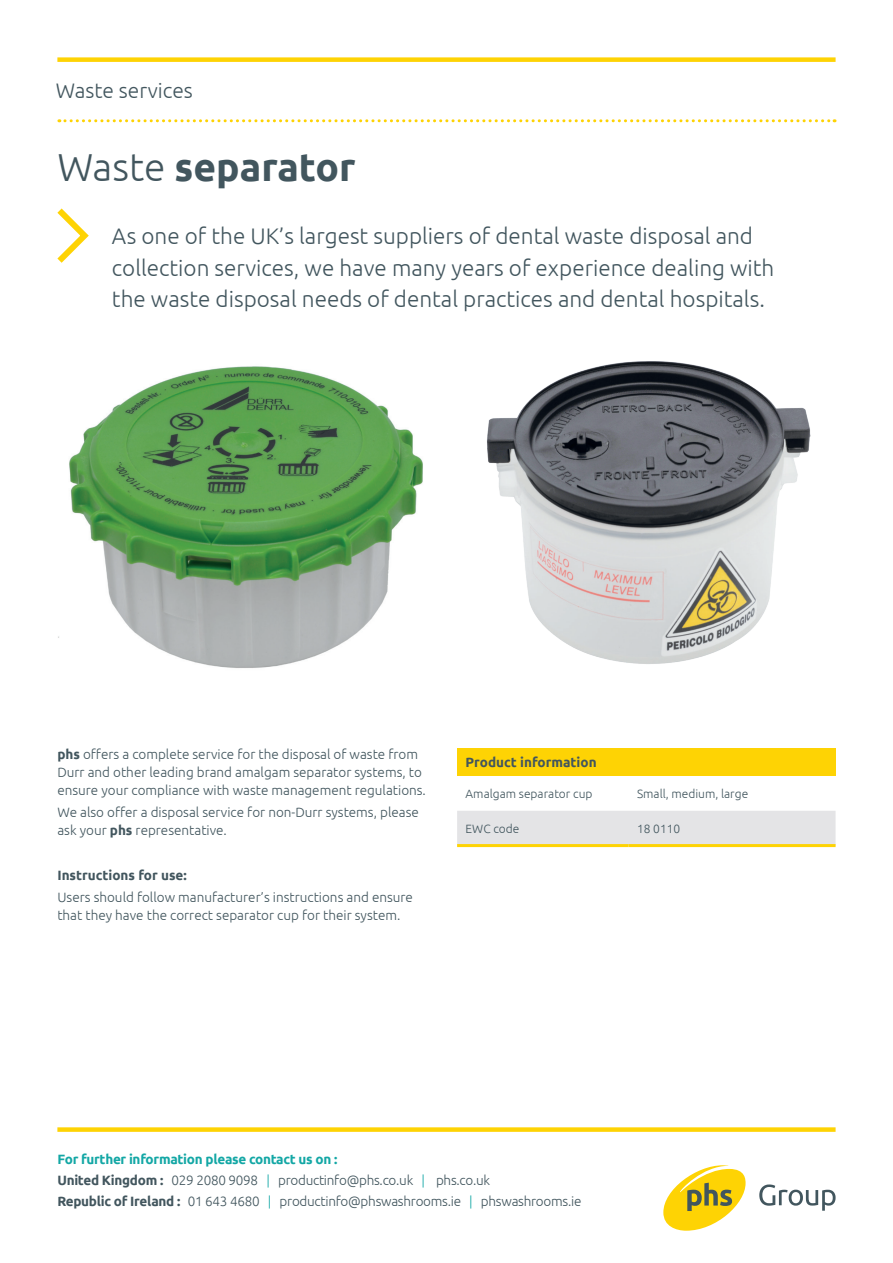
<style>
.page{position:relative;width:893px;height:1263px;background:#fff}
.page>*{position:absolute;margin:0;border:0;box-sizing:border-box;transform-origin:0 0}
.t1{font:700 39px "Ubuntu";color:#42565e}
.t2{font:300 22.5px/31.5px "Ubuntu";color:#42565e}
.t3{font:300 21px "Ubuntu";color:#42565e}
.t4{font:300 13.5px/18px "Ubuntu";color:#42565e}
.t5{font:300 13.5px/21px "Ubuntu";letter-spacing:-.02em;color:#42565e}
.t6{font:700 13.5px "Ubuntu";color:#42565e}
.t7{font:300 12px "Ubuntu";color:#42565e}
.s1{font-weight:300}
.s2{font-weight:700}
.s3{font-weight:700;color:#13a7a5}
.s4{color:#13a7a5}
</style>
<div class="page">
<svg style="left:663px;top:1165px;width:83px;height:66px"></svg>
<svg style="left:759px;top:1184px;width:77px;height:27px"></svg>
<div style="left:57px;top:57px;width:779px;height:5px;background:#fed304"></div>
<div style="left:57px;top:1127px;width:779px;height:5px;background:#fed304"></div>
<svg style="left:59px;top:119px;width:776px;height:3px"></svg>
<div style="left:457px;top:748px;width:379px;height:28px;background:#fed304"></div>
<div style="left:457px;top:811px;width:379px;height:33px;background:#e4e4e6"></div>
<hr style="left:457px;top:844px;width:171px;height:3px;background:#fed304">
<hr style="left:628px;top:844px;width:208px;height:3px;background:#fed304">
<svg style="left:57px;top:208px;width:32px;height:55px"></svg>
<img style="left:58px;top:366px;width:365px;height:302px">
<img style="left:487px;top:361px;width:324px;height:303px">
<h3 class="t3" style="left:56px;top:78px;width:139px">Waste services</h3>
<h1 class="t1" style="left:57px;top:144px;width:300px"><span class="s1">Waste</span> separator</h1>
<h2 class="t2" style="left:112px;top:220px;width:664px">As one of the UK’s largest suppliers of dental waste disposal and collection services, we have many years of experience dealing with the waste disposal needs of dental practices and dental hospitals.</h2>
<p class="t4" style="left:57px;top:745px;width:370px"><span class="s2">phs</span> offers a complete service for the disposal of waste from<br>Durr and other leading brand amalgam separator systems, to ensure your compliance with waste management regulations.</p>
<p class="t4" style="left:57px;top:803px;width:363px">We also offer a disposal service for non-Durr systems, please ask your <span class="s2">phs</span> representative.</p>
<p class="t6" style="left:57px;top:867px;width:131px">Instructions for use:</p>
<p class="t4" style="left:57px;top:888px;width:357px">Users should follow manufacturer’s instructions and ensure that they have the correct separator cup for their system.</p>
<p class="t6" style="left:466px;top:754px;width:133px">Product information</p>
<p class="t7" style="left:466px;top:786px;width:128px">Amalgam separator cup</p>
<p class="t7" style="left:637px;top:786px;width:113px">Small, medium, large</p>
<p class="t7" style="left:466px;top:821px;width:55px">EWC code</p>
<p class="t7" style="left:637px;top:821px;width:45px">18 0110</p>
<p class="t5" style="left:57px;top:1148px;width:525px"><span class="s3">For further information please contact us on :<br></span><span class="s2">United Kingdom :</span> 029 2080 9098 <span class="s4">|</span> productinfo@phs.co.uk <span class="s4">|</span> phs.co.uk<br><span class="s2">Republic of Ireland :</span> 01 643 4680 <span class="s4">|</span> productinfo@phswashrooms.ie <span class="s4">|</span> phswashrooms.ie</p>
</div>
